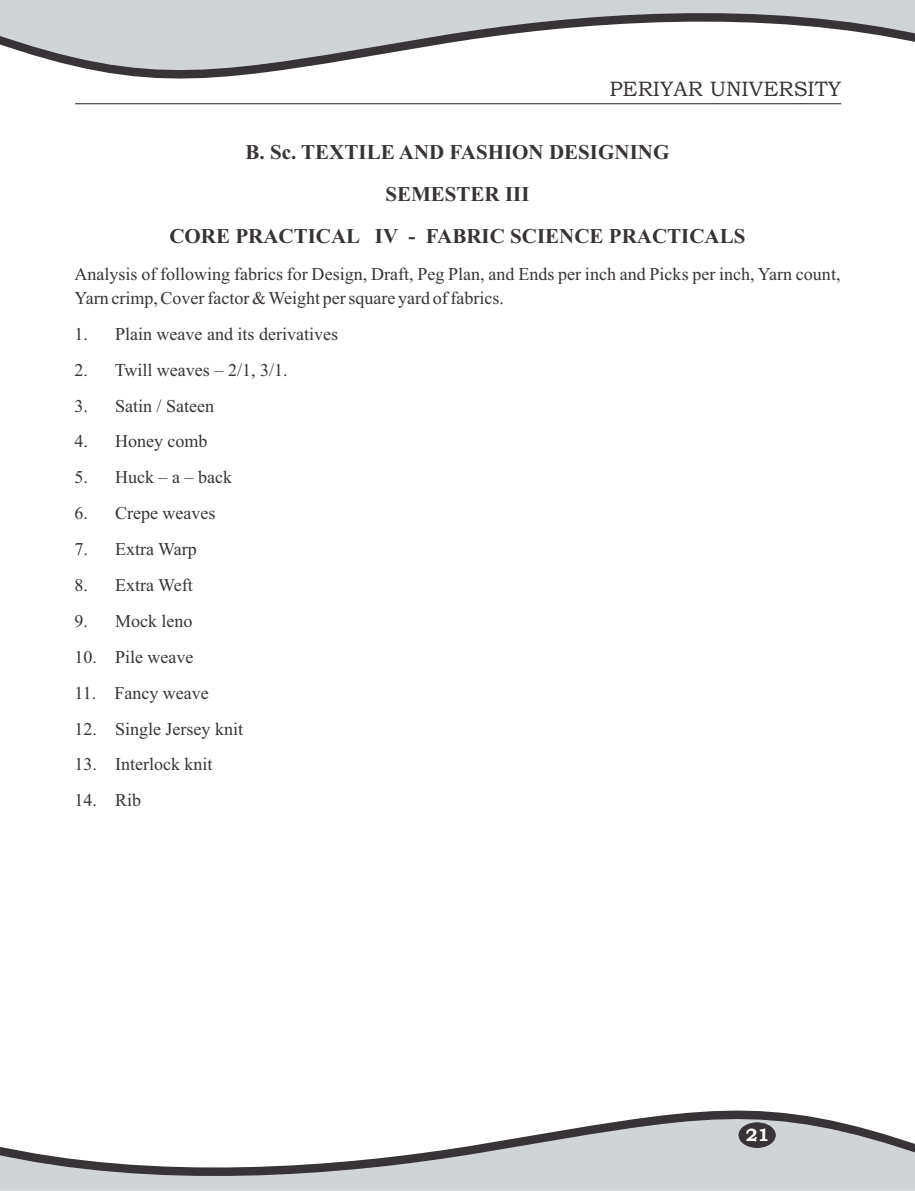
<style>
.page{position:relative;width:915px;height:1191px;background:#fff}
.page>*{position:absolute;margin:0;border:0;box-sizing:border-box;transform-origin:0 0}
.t1{font:700 21px/41.8px "Times New Roman";color:#383336;text-align:center}
.t2{font:21px "Bookman Old Style";color:#383336}
.t3{font:18px/23.9px "Times New Roman";color:#383336}
.t4{font:700 18px "Bookman Old Style";color:#fff}
</style>
<div class="page">
<svg style="left:0;top:0;width:914px;height:79px;fill:#d1d4d6"></svg>
<svg style="left:0;top:1110px;width:914px;height:80px;fill:#d1d4d6"></svg>
<hr style="left:75px;top:103px;width:765px;height:1px;background:#383336">
<div style="left:738px;top:1122px;width:37px;height:25px;background:#383336;border:1px solid #383336;border-radius:50%"></div>
<p class="t2" style="left:609px;top:81px;width:233px">PERIYAR UNIVERSITY</p>
<p class="t1" style="left:169px;top:133px;width:577px">B. Sc. TEXTILE AND FASHION DESIGNING<br>SEMESTER III<br>CORE PRACTICAL IV - FABRIC SCIENCE PRACTICALS</p>
<p class="t3" style="left:74px;top:264px;width:767px">Analysis of following fabrics for Design, Draft, Peg Plan, and Ends per inch and Picks per inch, Yarn count,<br>Yarn crimp, Cover factor &amp; Weight per square yard of fabrics.</p>
<p class="t3" style="left:74px;top:323px;width:265px">1. Plain weave and its derivatives</p>
<p class="t3" style="left:74px;top:359px;width:214px">2. Twill weaves – 2/1, 3/1.</p>
<p class="t3" style="left:74px;top:395px;width:141px">3. Satin / Sateen</p>
<p class="t3" style="left:74px;top:431px;width:134px">4. Honey comb</p>
<p class="t3" style="left:74px;top:467px;width:159px">5. Huck – a – back</p>
<p class="t3" style="left:74px;top:503px;width:142px">6. Crepe weaves</p>
<p class="t3" style="left:74px;top:539px;width:124px">7. Extra Warp</p>
<p class="t3" style="left:74px;top:575px;width:120px">8. Extra Weft</p>
<p class="t3" style="left:74px;top:610px;width:119px">9. Mock leno</p>
<p class="t3" style="left:74px;top:646px;width:120px">10. Pile weave</p>
<p class="t3" style="left:74px;top:682px;width:136px">11. Fancy weave</p>
<p class="t3" style="left:74px;top:718px;width:170px">12. Single Jersey knit</p>
<p class="t3" style="left:74px;top:754px;width:139px">13. Interlock knit</p>
<p class="t3" style="left:74px;top:790px;width:68px">14. Rib</p>
<p class="t4" style="left:745px;top:1128px;width:25px">21</p>
</div>
